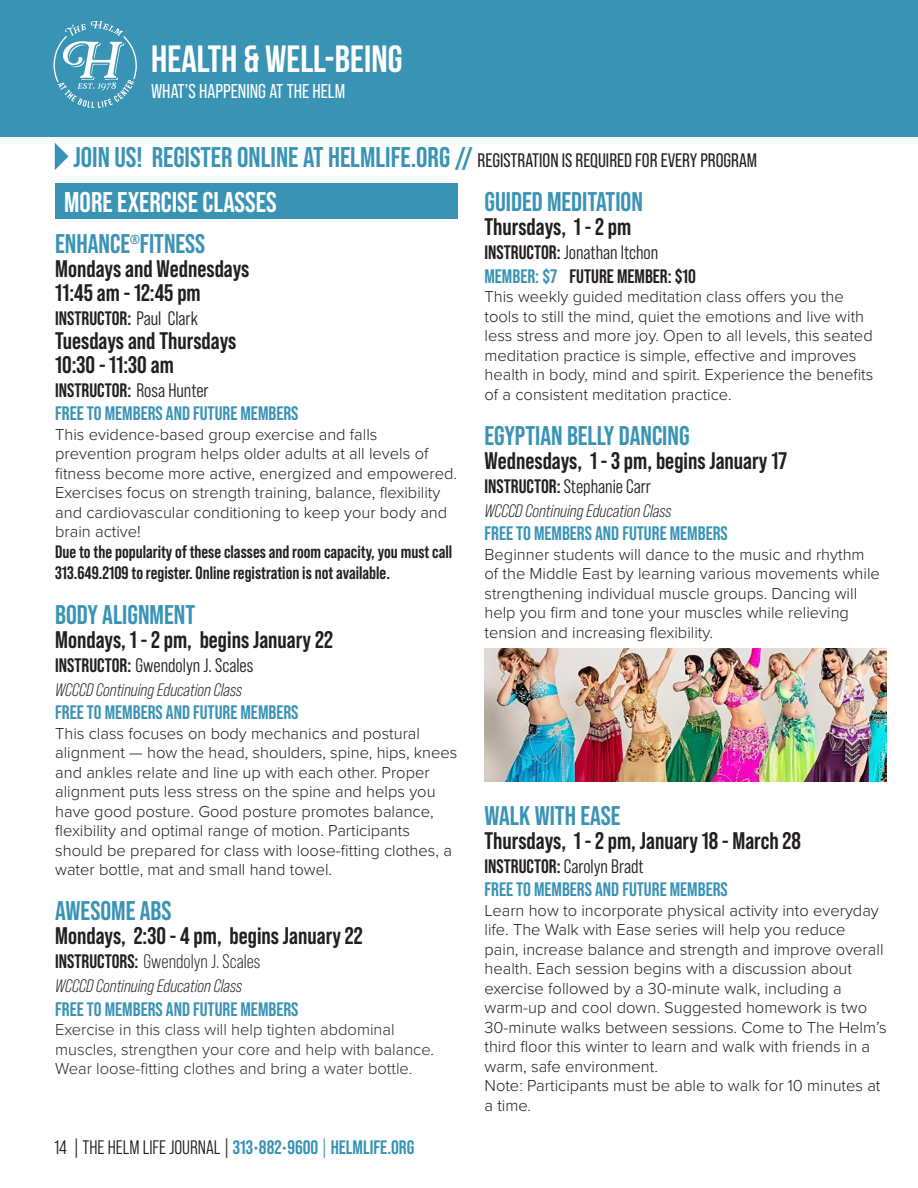
<style>
.page{position:relative;width:918px;height:1188px;background:#fff}
.page>*{position:absolute;margin:0;border:0;box-sizing:border-box;transform-origin:0 0}
.t1{font:37.95px "Bebas Neue";color:#fff}
.t2{font:700 28.5px "Bebas Neue Pro";color:#3993b5}
.t3{font:700 28.5px "Bebas Neue Pro";color:#fff}
.t4{font:700 27px "Bebas Neue Pro";color:#3993b5}
.t5{font:700 24px "Bebas Neue Pro";color:#231f20}
.t6{font:19.95px "Bebas Neue Pro";color:#fff}
.t7{font:700 19.5px "Bebas Neue Pro";color:#3993b5}
.t8{font:19.5px "Bebas Neue Pro Middle";color:#231f20}
.t9{font:700 19.5px "Bebas Neue Pro";color:#231f20}
.t10{font:19.5px "Bebas Neue Pro";color:#231f20}
.t11{font:700 18px/21px "Bebas Neue Pro";color:#231f20}
.t12{font:italic 18px "Bebas Neue Pro";color:#231f20}
.t13{font:300 16.5px/19.5px "Proxima Nova";color:#231f20}
.t14{font:300 16.5px/19.5px "Proxima Nova";color:#2a2c2b}
.s1{font-weight:400;font-size:19.5px;color:#231f20}
.s2{font-family:"Bebas Neue Pro Middle";font-weight:400}
.s3{font-family:"Bebas Neue Pro";font-weight:700}
.s4{font-weight:700}
.s5{font-family:"Bebas Neue Pro Middle";font-weight:400;color:#231f20}
.s6{color:#3993b5}
</style>
<div class="page">
<div style="left:0;top:0;width:918px;height:136px;background:#3993b5"></div>
<svg style="left:54px;top:21px;width:83px;height:87px"></svg>
<div style="left:55px;top:184px;width:403px;height:35px;background:#3993b5"></div>
<svg style="left:55px;top:143px;width:14px;height:27px"></svg>
<img style="left:484px;top:648px;width:403px;height:134px">
<p class="t1" style="left:151px;top:38px;width:253px">HEALTH &amp; WELL-BEING</p>
<p class="t6" style="left:151px;top:80px;width:196px">WHAT’S HAPPENING AT THE HELM</p>
<p class="t2" style="left:73px;top:140px;width:685px">JOIN US! REGISTER ONLINE AT HELMLIFE.ORG // <span class="s1">REGISTRATION IS REQUIRED FOR EVERY PROGRAM</span></p>
<p class="t3" style="left:64px;top:186px;width:214px">MORE EXERCISE CLASSES</p>
<p class="t4" style="left:55px;top:228px;width:152px">ENHANCE<sup>®</sup>FITNESS</p>
<p class="t5" style="left:55px;top:255px;width:196px">Mondays and Wednesdays</p>
<p class="t5" style="left:55px;top:279px;width:147px">11:45 am - 12:45 pm</p>
<p class="t9" style="left:55px;top:307px;width:144px">INSTRUCTOR: <span class="s2">Paul Clark</span></p>
<p class="t5" style="left:55px;top:327px;width:183px">Tuesdays and Thursdays</p>
<p class="t5" style="left:55px;top:351px;width:120px">10:30 - 11:30 am</p>
<p class="t9" style="left:55px;top:379px;width:155px">INSTRUCTOR: <span class="s2">Rosa Hunter</span></p>
<p class="t7" style="left:55px;top:402px;width:245px">FREE TO MEMBERS AND FUTURE MEMBERS</p>
<p class="t13" style="left:55px;top:423px;width:404px">This evidence-based group exercise and falls prevention program helps older adults at all levels of fitness become more active, energized and empowered.<br>Exercises focus on strength training, balance, flexibility and cardiovascular conditioning to keep your body and brain active!</p>
<p class="t11" style="left:55px;top:541px;width:399px">Due to the popularity of these classes and room capacity, you must call<br>313.649.2109 to register. Online registration is not available.</p>
<p class="t4" style="left:55px;top:599px;width:141px">BODY ALIGNMENT</p>
<p class="t5" style="left:55px;top:626px;width:279px">Mondays, 1 - 2 pm, begins January 22</p>
<p class="t8" style="left:55px;top:654px;width:200px"><span class="s3">INSTRUCTOR:</span> Gwendolyn J. Scales</p>
<p class="t12" style="left:55px;top:680px;width:189px">WCCCD Continuing Education Class</p>
<p class="t7" style="left:55px;top:702px;width:245px">FREE TO MEMBERS AND FUTURE MEMBERS</p>
<p class="t13" style="left:55px;top:723px;width:404px">This class focuses on body mechanics and postural alignment — how the head, shoulders, spine, hips, knees and ankles relate and line up with each other. Proper alignment puts less stress on the spine and helps you have good posture. Good posture promotes balance, flexibility and optimal range of motion. Participants should be prepared for class with loose-fitting clothes, a water bottle, mat and small hand towel.</p>
<p class="t4" style="left:55px;top:896px;width:118px">AWESOME ABS</p>
<p class="t5" style="left:55px;top:922px;width:309px">Mondays, 2:30 - 4 pm, begins January 22</p>
<p class="t10" style="left:55px;top:951px;width:207px"><span class="s4">INSTRUCTORS:</span> Gwendolyn J. Scales</p>
<p class="t12" style="left:55px;top:976px;width:189px">WCCCD Continuing Education Class</p>
<p class="t7" style="left:55px;top:998px;width:245px">FREE TO MEMBERS AND FUTURE MEMBERS</p>
<p class="t14" style="left:55px;top:1019px;width:381px">Exercise in this class will help tighten abdominal muscles, strengthen your core and help with balance.<br>Wear loose-fitting clothes and bring a water bottle.</p>
<p class="t7" style="left:54px;top:1136px;width:362px"><span class="s5">14 | THE HELM LIFE JOURNAL |</span> 313•882•9600 <span class="s2">|</span> HELMLIFE.ORG</p>
<p class="t4" style="left:484px;top:186px;width:160px">GUIDED MEDITATION</p>
<p class="t5" style="left:484px;top:213px;width:148px">Thursdays, 1 - 2 pm</p>
<p class="t8" style="left:484px;top:241px;width:175px"><span class="s3">INSTRUCTOR:</span> Jonathan Itchon</p>
<p class="t9" style="left:484px;top:265px;width:213px"><span class="s6">MEMBER: $7</span> FUTURE MEMBER: $10</p>
<p class="t13" style="left:484px;top:286px;width:390px">This weekly guided meditation class offers you the tools to still the mind, quiet the emotions and live with less stress and more joy. Open to all levels, this seated meditation practice is simple, effective and improves health in body, mind and spirit. Experience the benefits of a consistent meditation practice.</p>
<p class="t4" style="left:484px;top:420px;width:207px">EGYPTIAN BELLY DANCING</p>
<p class="t5" style="left:484px;top:447px;width:304px">Wednesdays, 1 - 3 pm, begins January 17</p>
<p class="t8" style="left:484px;top:475px;width:168px"><span class="s3">INSTRUCTOR:</span> Stephanie Carr</p>
<p class="t12" style="left:484px;top:500px;width:189px">WCCCD Continuing Education Class</p>
<p class="t7" style="left:484px;top:522px;width:245px">FREE TO MEMBERS AND FUTURE MEMBERS</p>
<p class="t13" style="left:484px;top:543px;width:397px">Beginner students will dance to the music and rhythm of the Middle East by learning various movements while strengthening individual muscle groups. Dancing will help you firm and tone your muscles while relieving tension and increasing flexibility.</p>
<p class="t4" style="left:484px;top:800px;width:138px">WALK WITH EASE</p>
<p class="t5" style="left:484px;top:827px;width:318px">Thursdays, 1 - 2 pm, January 18 - March 28</p>
<p class="t8" style="left:484px;top:855px;width:161px"><span class="s3">INSTRUCTOR:</span> Carolyn Bradt</p>
<p class="t7" style="left:484px;top:878px;width:245px">FREE TO MEMBERS AND FUTURE MEMBERS</p>
<p class="t13" style="left:484px;top:900px;width:404px">Learn how to incorporate physical activity into everyday life. The Walk with Ease series will help you reduce<br>pain, increase balance and strength and improve overall health. Each session begins with a discussion about exercise followed by a 30-minute walk, including a warm-up and cool down. Suggested homework is two 30-minute walks between sessions. Come to The Helm’s third floor this winter to learn and walk with friends in a warm, safe environment.</p>
<p class="t13" style="left:484px;top:1075px;width:397px">Note: Participants must be able to walk for 10 minutes at a time.</p>
</div>
